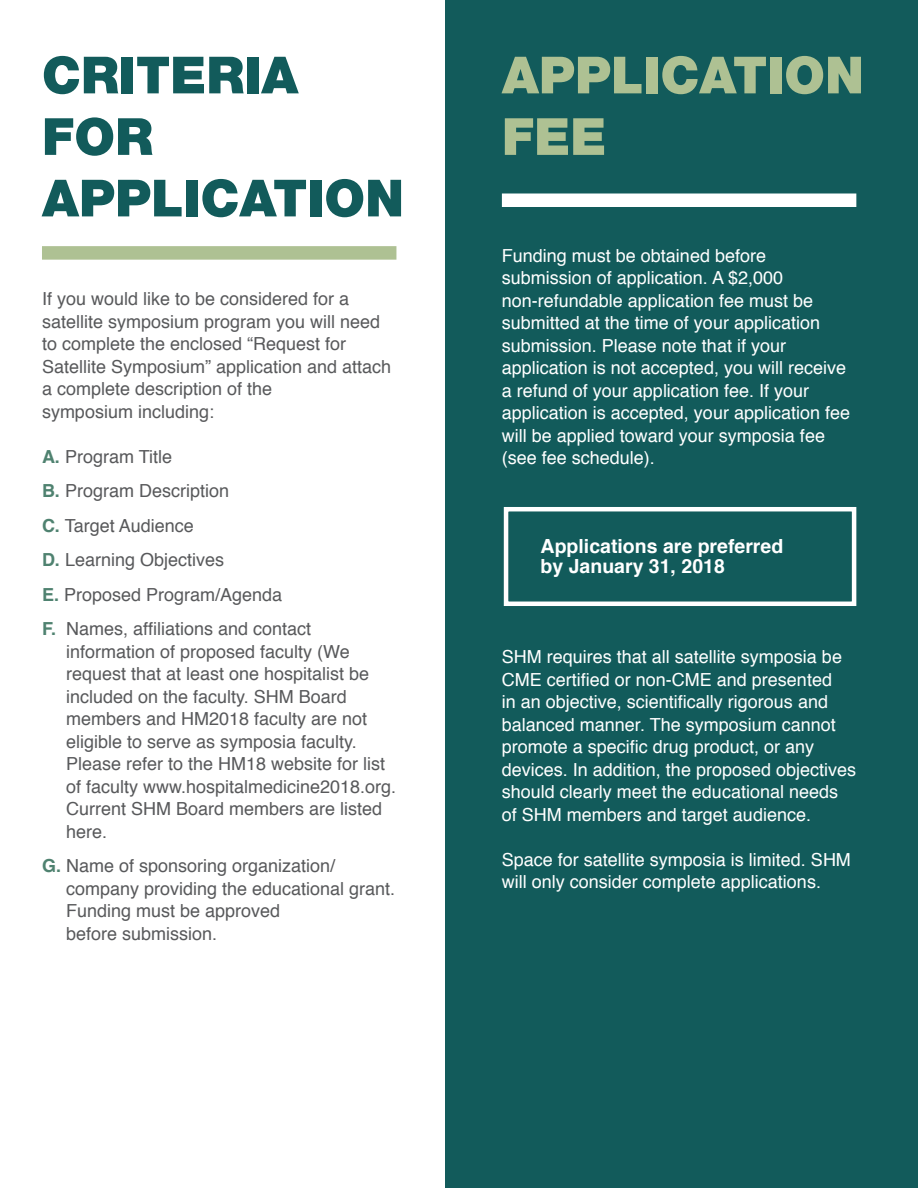
<style>
.page{position:relative;width:918px;height:1188px;background:#fff}
.page>*{position:absolute;margin:0;border:0;box-sizing:border-box;transform-origin:0 0}
.t1{font:900 51.3px/61.5px "Helvetica Neue";color:#125b5b}
.t2{font:900 51.3px/61.5px "Helvetica Neue";color:#aec193}
.t3{font:700 19.5px/20.1px "Helvetica";color:#fff}
.t4{font:18px/22.5px "Helvetica";color:#fff}
.t5{font:18px/22.5px "Helvetica";color:#58595b}
.s1{font-weight:700;color:#4f8270}
</style>
<div class="page">
<div style="left:446px;top:0;width:472px;height:1188px;background:#125b5b"></div>
<div style="left:502px;top:194px;width:354px;height:13px;background:#fff"></div>
<div style="left:42px;top:246px;width:354px;height:14px;background:#aec193"></div>
<div style="left:504px;top:507px;width:352px;height:99px;border:4px solid #fff"></div>
<h1 class="t1" style="left:42px;top:44px;width:364px">CRITERIA<br>FOR<br>APPLICATION</h1>
<h1 class="t2" style="left:502px;top:44px;width:364px">APPLICATION<br>FEE</h1>
<p class="t4" style="left:502px;top:245px;width:350px">Funding must be obtained before submission of application. A $2,000 non-refundable application fee must be submitted at the time of your application submission. Please note that if your application is not accepted, you will receive a refund of your application fee. If your application is accepted, your application fee will be applied toward your symposia fee (see fee schedule).</p>
<p class="t5" style="left:42px;top:288px;width:351px">If you would like to be considered for a satellite symposium program you will need to complete the enclosed “Request for Satellite Symposium” application and attach a complete description of the<br>symposium including:</p>
<p class="t5" style="left:42px;top:440px;width:271px;line-height:34.5px"><span class="s1">A.</span> Program Title<br><span class="s1">B.</span> Program Description<br><span class="s1">C.</span> Target Audience<br><span class="s1">D.</span> Learning Objectives<br><span class="s1">E.</span> Proposed Program/Agenda<br><span class="s1">F.</span> Names, affiliations and contact</p>
<p class="t5" style="left:66px;top:641px;width:332px">information of proposed faculty (We request that at least one hospitalist be included on the faculty. SHM Board members and HM2018 faculty are not eligible to serve as symposia faculty.<br>Please refer to the HM18 website for list of faculty www.hospitalmedicine2018.org.<br>Current SHM Board members are listed here.</p>
<p class="t5" style="left:66px;top:855px;width:331px;text-indent:-24px"><span class="s1">G.</span> Name of sponsoring organization/ company providing the educational grant.<br>Funding must be approved<br>before submission.</p>
<p class="t3" style="left:541px;top:536px;width:244px">Applications are preferred by January 31, 2018</p>
<p class="t4" style="left:502px;top:646px;width:356px">SHM requires that all satellite symposia be CME certified or non-CME and presented<br>in an objective, scientifically rigorous and balanced manner. The symposium cannot promote a specific drug product, or any devices. In addition, the proposed objectives should clearly meet the educational needs of SHM members and target audience.</p>
<p class="t4" style="left:502px;top:849px;width:351px">Space for satellite symposia is limited. SHM will only consider complete applications.</p>
</div>
